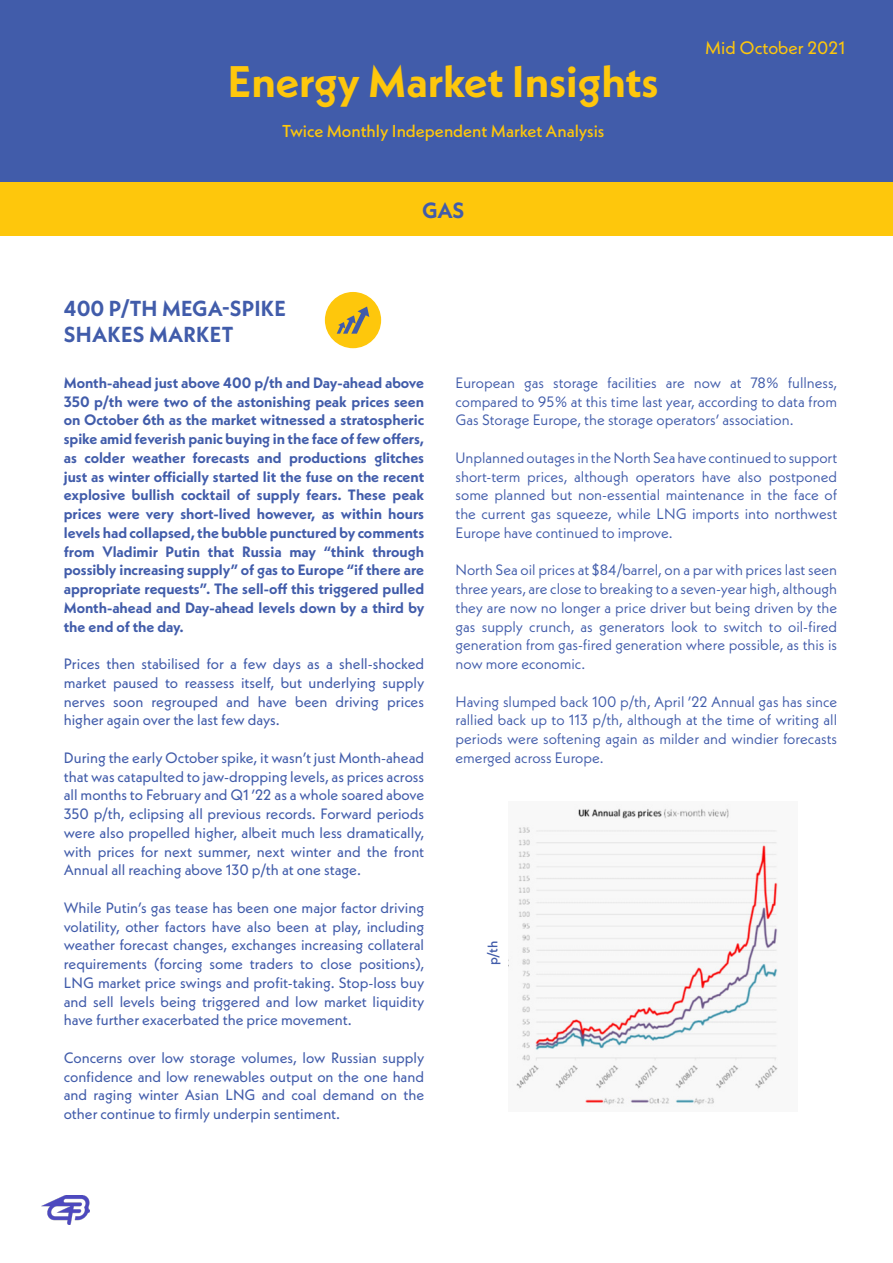
<style>
.page{position:relative;width:893px;height:1263px;background:#fff}
.page>*{position:absolute;margin:0;border:0;box-sizing:border-box;transform-origin:0 0}
.PAGE_HEADER_BLUE_PAG{font:700 44.1px "Neue Kabel";color:#fec70c}
.t1{font:700 21.9px "Neue Kabel";color:#415caa}
.t2{font:700 21.75px/26.1px "Neue Kabel";letter-spacing:.01em;color:#415caa}
.t3{font:18px "Neue Kabel";color:#fec70c}
.PAGE_HEADER_BLUE_PAG-2{font:500 17.25px "Neue Kabel";color:#fec70c}
.Body_Copy_White_Page{font:15px/18.8px "Neue Kabel";color:#415caa;text-align:justify}
.Body_Copy_White_Page-2{font:15px/18.8px "Neue Kabel";color:#415caa;text-align:justify}
.Body_Copy_White_Page-3{font:700 15px/18.8px "Neue Kabel";color:#415caa;text-align:justify}
.t4{font:500 13.5px "Neue Kabel";color:#415caa}
</style>
<div class="page">
<div style="left:0;top:0;width:893px;height:182px;background:#415caa"></div>
<img style="left:42px;top:1196px;width:48px;height:29px">
<div style="left:0;top:182px;width:893px;height:54px;background:#fec70c"></div>
<div style="left:325px;top:292px;width:56px;height:56px;background:#fec70c;border-radius:50%"></div>
<svg style="left:337px;top:306px;width:32px;height:28px"></svg>
<img style="left:516px;top:808px;width:262px;height:299px">
<p class="PAGE_HEADER_BLUE_PAG" style="left:228px;top:53px;width:432px">Energy Market Insights</p>
<p class="PAGE_HEADER_BLUE_PAG-2" style="left:282px;top:120px;width:324px">Twice Monthly Independent Market Analysis</p>
<p class="t2" style="left:64px;top:295px;width:224px">400 P/TH MEGA-SPIKE<br>SHAKES MARKET</p>
<p class="t1" style="left:422px;top:196px;width:44px">GAS</p>
<p class="t3" style="left:705px;top:36px;width:141px">Mid October 2021</p>
<p class="Body_Copy_White_Page-3" style="left:64px;top:373px;width:362px">Month-ahead just above 400 p/th and Day-ahead above 350 p/th were two of the astonishing peak prices seen on October 6th as the market witnessed a stratospheric spike amid feverish panic buying in the face of few offers, as colder weather forecasts and productions glitches just as winter officially started lit the fuse on the recent explosive bullish cocktail of supply fears. These peak prices were very short-lived however, as within hours levels had collapsed, the bubble punctured by comments from Vladimir Putin that Russia may “think through possibly increasing supply” of gas to Europe “if there are appropriate requests”. The sell-off this triggered pulled Month-ahead and Day-ahead levels down by a third by the end of the day.</p>
<p class="Body_Copy_White_Page" style="left:64px;top:654px;width:362px">Prices then stabilised for a few days as a shell-shocked market paused to reassess itself, but underlying supply nerves soon regrouped and have been driving prices higher again over the last few days.</p>
<p class="Body_Copy_White_Page" style="left:64px;top:748px;width:362px">During the early October spike, it wasn’t just Month-ahead that was catapulted to jaw-dropping levels, as prices across all months to February and Q1 ’22 as a whole soared above 350 p/th, eclipsing all previous records. Forward periods were also propelled higher, albeit much less dramatically, with prices for next summer, next winter and the front Annual all reaching above 130 p/th at one stage.</p>
<p class="Body_Copy_White_Page" style="left:64px;top:898px;width:362px">While Putin’s gas tease has been one major factor driving volatility, other factors have also been at play, including weather forecast changes, exchanges increasing collateral requirements (forcing some traders to close positions), LNG market price swings and profit-taking. Stop-loss buy and sell levels being triggered and low market liquidity have further exacerbated the price movement.</p>
<p class="Body_Copy_White_Page" style="left:64px;top:1048px;width:362px">Concerns over low storage volumes, low Russian supply confidence and low renewables output on the one hand and raging winter Asian LNG and coal demand on the other continue to firmly underpin sentiment.</p>
<p class="Body_Copy_White_Page-2" style="left:455px;top:373px;width:383px">European gas storage facilities are now at 78% fullness, compared to 95% at this time last year, according to data from Gas Storage Europe, the storage operators’ association.</p>
<p class="Body_Copy_White_Page-2" style="left:455px;top:448px;width:383px">Unplanned outages in the North Sea have continued to support short-term prices, although operators have also postponed some planned but non-essential maintenance in the face of the current gas squeeze, while LNG imports into northwest Europe have continued to improve.</p>
<p class="Body_Copy_White_Page-2" style="left:455px;top:561px;width:383px">North Sea oil prices at $84/barrel, on a par with prices last seen three years, are close to breaking to a seven-year high, although they are now no longer a price driver but being driven by the gas supply crunch, as generators look to switch to oil-fired generation from gas-fired generation where possible, as this is now more economic.</p>
<p class="Body_Copy_White_Page-2" style="left:455px;top:692px;width:383px">Having slumped back 100 p/th, April ’22 Annual gas has since rallied back up to 113 p/th, although at the time of writing all periods were softening again as milder and windier forecasts emerged across Europe.</p>
<p class="t4" style="left:484px;top:965px;width:26px;rotate:-90deg">p/th</p>
</div>
